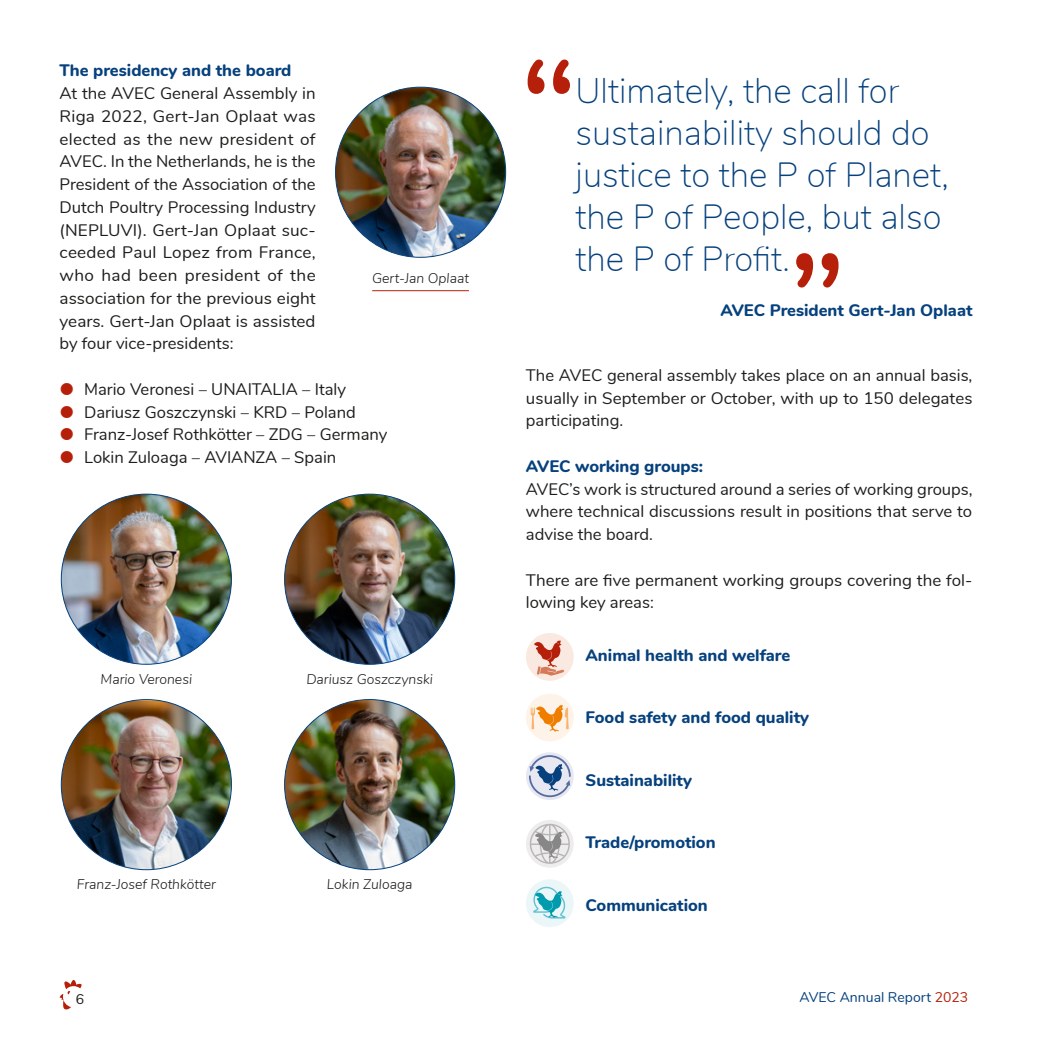
<style>
.page{position:relative;width:1042px;height:1042px;background:#fff}
.page>*{position:absolute;margin:0;border:0;box-sizing:border-box;transform-origin:0 0}
.t1{font:200 35px/42px "Nunito";color:#06417d}
.t2{font:16.62px/22.8px "Nunito";color:#1d1d1b;text-align:justify}
.t3{font:800 16.62px "Nunito";color:#06417d}
.t4{font:italic 300 14px "Nunito";color:#1d1d1b}
.t5{font:14px "Nunito";color:#06417d}
.t6{font:14px "Nunito";color:#1d1d1b}
.s1{color:#b6200a}
</style>
<div class="page">
<div style="left:526px;top:633px;width:48px;height:48px;background:#f9e9e1;border-radius:50%"></div>
<svg style="left:534px;top:640px;width:30px;height:35px"></svg>
<div style="left:526px;top:693px;width:48px;height:48px;background:#fef3e8;border-radius:50%"></div>
<svg style="left:531px;top:704px;width:38px;height:28px"></svg>
<div style="left:526px;top:752px;width:48px;height:48px;background:#e7e8f2;border-radius:50%"></div>
<svg style="left:528px;top:754px;width:44px;height:44px"></svg>
<div style="left:526px;top:820px;width:48px;height:47px;background:#ededed;border-radius:50%"></div>
<svg style="left:530px;top:824px;width:41px;height:40px"></svg>
<div style="left:526px;top:879px;width:48px;height:48px;background:#ebf6f8;border-radius:50%"></div>
<svg style="left:533px;top:886px;width:33px;height:32px"></svg>
<img style="left:61px;top:494px;width:170px;height:170px;border-radius:85px">
<img style="left:285px;top:494px;width:170px;height:170px;border-radius:85px">
<img style="left:61px;top:700px;width:170px;height:169px">
<img style="left:285px;top:699px;width:170px;height:170px;border-radius:85px">
<svg style="left:527px;top:60px;width:43px;height:34px"></svg>
<svg style="left:796px;top:253px;width:42px;height:34px"></svg>
<img style="left:335px;top:87px;width:171px;height:170px;border-radius:85px">
<hr style="left:372px;top:290px;width:97px;height:1px;background:#b6200a">
<svg style="left:59px;top:980px;width:23px;height:30px"></svg>
<p class="t3" style="left:60px;top:58px;width:233px">The presidency and the board</p>
<p class="t2" style="left:60px;top:81px;width:258px">At the AVEC General Assembly in Riga 2022, Gert-Jan Oplaat was elected as the new president of AVEC. In the Netherlands, he is the President of the Association of the Dutch Poultry Processing Industry (NEPLUVI). Gert-Jan Oplaat suc&shy;ceeded Paul Lopez from France, who had been president of the association for the previous eight years. Gert-Jan Oplaat is assisted by four vice-presidents:</p>
<p class="t2" style="left:84px;top:377px;width:305px;text-align:left">Mario Veronesi – UNAITALIA – Italy Dariusz Goszczynski – KRD – Poland Franz-Josef Rothkötter – ZDG – Germany Lokin Zuloaga – AVIANZA – Spain</p>
<p class="t4" style="left:372px;top:268px;width:98px">Gert-Jan Oplaat</p>
<p class="t4" style="left:101px;top:668px;width:93px">Mario Veronesi</p>
<p class="t4" style="left:306px;top:668px;width:128px">Dariusz Goszczynski</p>
<p class="t4" style="left:77px;top:874px;width:140px">Franz-Josef Rothkötter</p>
<p class="t4" style="left:327px;top:874px;width:87px">Lokin Zuloaga</p>
<p class="t6" style="left:76px;top:989px;width:10px">6</p>
<h1 class="t1" style="left:575px;top:68px;width:375px">Ultimately, the call for sustainability should do justice to the P of Planet, the P of People, but also the P of Profit.</h1>
<p class="t3" style="left:720px;top:298px;width:253px">AVEC President Gert-Jan Oplaat</p>
<p class="t2" style="left:526px;top:363px;width:448px">The AVEC general assembly takes place on an annual basis, usually in September or October, with up to 150 delegates participating.</p>
<p class="t3" style="left:526px;top:454px;width:179px">AVEC working groups:</p>
<p class="t2" style="left:526px;top:476px;width:448px">AVEC’s work is structured around a series of working groups, where technical discussions result in positions that serve to advise the board.</p>
<p class="t2" style="left:526px;top:567px;width:448px">There are five permanent working groups covering the fol&shy;lowing key areas:</p>
<p class="t3" style="left:585px;top:643px;width:206px">Animal health and welfare</p>
<p class="t3" style="left:585px;top:705px;width:225px">Food safety and food quality</p>
<p class="t3" style="left:585px;top:768px;width:108px">Sustainability</p>
<p class="t3" style="left:585px;top:830px;width:132px">Trade/promotion</p>
<p class="t3" style="left:585px;top:892px;width:124px">Communication</p>
<p class="t5" style="left:799px;top:986px;width:170px">AVEC Annual Report <span class="s1">2023</span></p>
</div>
